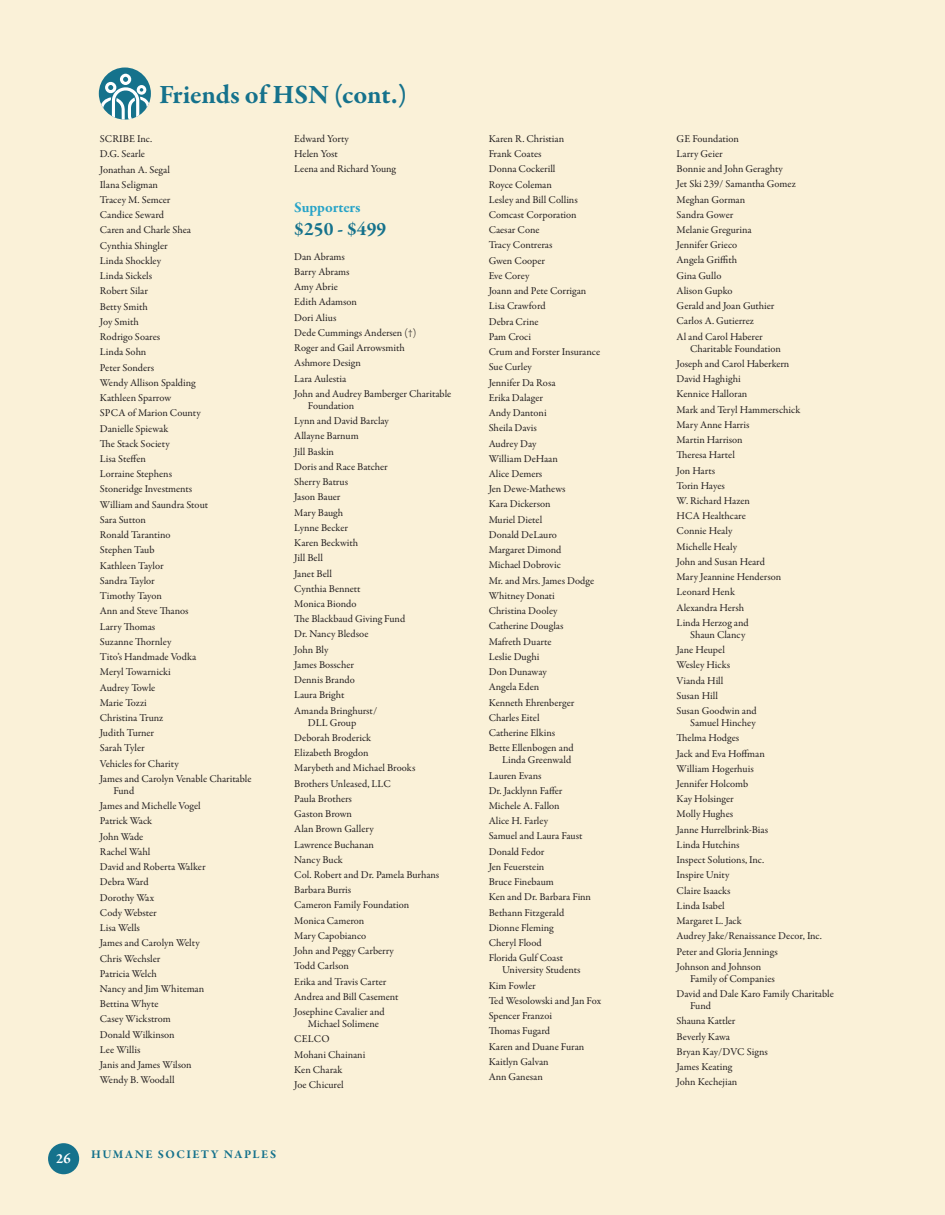
<style>
.page{position:relative;width:945px;height:1215px;background:#faf1d8}
.page>*{position:absolute;margin:0;border:0;box-sizing:border-box;transform-origin:0 0}
.t1{font:700 27px "Garamond Premr Pro";letter-spacing:-.005em;color:#15728c}
.t2{font:700 19.5px "Garamond Premr Pro";color:#15728c}
.t3{font:700 15px "Garamond Premr Pro";letter-spacing:-.01em;color:#26a3c8}
.t4{font:700 14.4px "Garamond Premr Pro";color:#fff}
.t5{font:700 12px "Garamond Premr Pro";letter-spacing:.12em;color:#15728c}
.t6{font:10.5px/15.3px "Garamond Premr Pro";color:#231f20}
</style>
<div class="page">
<div style="left:99px;top:68px;width:52px;height:52px;background:#15728c;border-radius:50%"></div>
<svg style="left:100px;top:74px;width:50px;height:46px"></svg>
<div style="left:48px;top:1143px;width:31px;height:31px;background:#15728c;border-radius:50%"></div>
<h1 class="t1" style="left:159px;top:78px;width:249px">Friends of HSN (cont.)</h1>
<p class="t6" style="left:100px;top:131px;width:153px">SCRIBE Inc.<br>D.G. Searle<br>Jonathan A. Segal<br>Ilana Seligman<br>Tracey M. Semcer<br>Candice Seward<br>Caren and Charle Shea<br>Cynthia Shingler<br>Linda Shockley<br>Linda Sickels<br>Robert Silar<br>Betty Smith<br>Joy Smith<br>Rodrigo Soares<br>Linda Sohn<br>Peter Sonders<br>Wendy Allison Spalding<br>Kathleen Sparrow<br>SPCA of Marion County<br>Danielle Spiewak<br>The Stack Society<br>Lisa Steffen<br>Lorraine Stephens<br>Stoneridge Investments<br>William and Saundra Stout<br>Sara Sutton<br>Ronald Tarantino<br>Stephen Taub<br>Kathleen Taylor<br>Sandra Taylor<br>Timothy Tayon<br>Ann and Steve Thanos<br>Larry Thomas<br>Suzanne Thornley<br>Tito’s Handmade Vodka<br>Meryl Towarnicki<br>Audrey Towle<br>Marie Tozzi<br>Christina Trunz<br>Judith Turner<br>Sarah Tyler<br>Vehicles for Charity<br>James and Carolyn Venable Charitable</p>
<p class="t6" style="left:100px;top:783px;width:107px;text-indent:14px">Fund<br>James and Michelle Vogel<br>Patrick Wack<br>John Wade<br>Rachel Wahl<br>David and Roberta Walker<br>Debra Ward<br>Dorothy Wax<br>Cody Webster<br>Lisa Wells<br>James and Carolyn Welty<br>Chris Wechsler<br>Patricia Welch<br>Nancy and Jim Whiteman<br>Bettina Whyte<br>Casey Wickstrom<br>Donald Wilkinson<br>Lee Willis<br>Janis and James Wilson<br>Wendy B. Woodall</p>
<p class="t6" style="left:294px;top:131px;width:103px">Edward Yorty<br>Helen Yost<br>Leena and Richard Young</p>
<h3 class="t3" style="left:294px;top:198px;width:68px">Supporters</h3>
<h2 class="t2" style="left:294px;top:217px;width:93px">$250 - $499</h2>
<p class="t6" style="left:294px;top:249px;width:159px">Dan Abrams<br>Barry Abrams<br>Amy Abrie<br>Edith Adamson<br>Dori Alius<br>Dede Cummings Andersen (†)<br>Roger and Gail Arrowsmith<br>Ashmore Design<br>Lara Aulestia<br>John and Audrey Bamberger Charitable</p>
<p class="t6" style="left:294px;top:398px;width:112px;text-indent:14px">Foundation<br>Lynn and David Barclay<br>Allayne Barnum<br>Jill Baskin<br>Doris and Race Batcher<br>Sherry Batrus<br>Jason Bauer<br>Mary Baugh<br>Lynne Becker<br>Karen Beckwith<br>Jill Bell<br>Janet Bell<br>Cynthia Bennett<br>Monica Biondo<br>The Blackbaud Giving Fund<br>Dr. Nancy Bledsoe<br>John Bly<br>James Bosscher<br>Dennis Brando<br>Laura Bright<br>Amanda Bringhurst/</p>
<p class="t6" style="left:294px;top:715px;width:147px;text-indent:14px">DLL Group<br>Deborah Broderick<br>Elizabeth Brogdon<br>Marybeth and Michael Brooks<br>Brothers Unleased, LLC<br>Paula Brothers<br>Gaston Brown<br>Alan Brown Gallery<br>Lawrence Buchanan<br>Nancy Buck<br>Col. Robert and Dr. Pamela Burhans<br>Barbara Burris<br>Cameron Family Foundation<br>Monica Cameron<br>Mary Capobianco<br>John and Peggy Carberry<br>Todd Carlson<br>Erika and Travis Carter<br>Andrea and Bill Casement<br>Josephine Cavalier and</p>
<p class="t6" style="left:294px;top:1016px;width:86px;text-indent:14px">Michael Solimene<br>CELCO<br>Mohani Chainani<br>Ken Charak<br>Joe Chicurel</p>
<h3 class="t4" style="left:56px;top:1149px;width:16px">26</h3>
<p class="t5" style="left:91px;top:1147px;width:186px">HUMANE SOCIETY NAPLES</p>
<p class="t6" style="left:489px;top:131px;width:113px">Karen R. Christian<br>Frank Coates<br>Donna Cockerill<br>Royce Coleman<br>Lesley and Bill Collins<br>Comcast Corporation<br>Caesar Cone<br>Tracy Contreras<br>Gwen Cooper<br>Eve Corey<br>Joann and Pete Corrigan<br>Lisa Crawford<br>Debra Crine<br>Pam Croci<br>Crum and Forster Insurance<br>Sue Curley<br>Jennifer Da Rosa<br>Erika Dalager<br>Andy Dantoni<br>Sheila Davis<br>Audrey Day<br>William DeHaan<br>Alice Demers<br>Jen Dewe-Mathews<br>Kara Dickerson<br>Muriel Dietel<br>Donald DeLauro<br>Margaret Dimond<br>Michael Dobrovic<br>Mr. and Mrs. James Dodge<br>Whitney Donati<br>Christina Dooley<br>Catherine Douglas<br>Mafreth Duarte<br>Leslie Dughi<br>Don Dunaway<br>Angela Eden<br>Kenneth Ehrenberger<br>Charles Eitel<br>Catherine Elkins<br>Bette Ellenbogen and</p>
<p class="t6" style="left:489px;top:753px;width:104px;text-indent:14px">Linda Greenwald<br>Lauren Evans<br>Dr. Jacklynn Faffer<br>Michele A. Fallon<br>Alice H. Farley<br>Samuel and Laura Faust<br>Donald Fedor<br>Jen Feuerstein<br>Bruce Finebaum<br>Ken and Dr. Barbara Finn<br>Bethann Fitzgerald<br>Dionne Fleming<br>Cheryl Flood<br>Florida Gulf Coast</p>
<p class="t6" style="left:489px;top:963px;width:114px;text-indent:14px">University Students<br>Kim Fowler<br>Ted Wesolowski and Jan Fox<br>Spencer Franzoi<br>Thomas Fugard<br>Karen and Duane Furan<br>Kaitlyn Galvan<br>Ann Ganesan</p>
<p class="t6" style="left:677px;top:131px;width:121px">GE Foundation<br>Larry Geier<br>Bonnie and John Geraghty<br>Jet Ski 239/ Samantha Gomez<br>Meghan Gorman<br>Sandra Gower<br>Melanie Gregurina<br>Jennifer Grieco<br>Angela Griffith<br>Gina Gullo<br>Alison Gupko<br>Gerald and Joan Guthier<br>Carlos A. Gutierrez<br>Al and Carol Haberer</p>
<p class="t6" style="left:677px;top:341px;width:125px;text-indent:14px">Charitable Foundation<br>Joseph and Carol Haberkern<br>David Haghighi<br>Kennice Halloran<br>Mark and Teryl Hammerschick<br>Mary Anne Harris<br>Martin Harrison<br>Theresa Hartel<br>Jon Harts<br>Torin Hayes<br>W. Richard Hazen<br>HCA Healthcare<br>Connie Healy<br>Michelle Healy<br>John and Susan Heard<br>Mary Jeannine Henderson<br>Leonard Henk<br>Alexandra Hersh<br>Linda Herzog and</p>
<p class="t6" style="left:677px;top:627px;width:82px;text-indent:14px">Shaun Clancy<br>Jane Heupel<br>Wesley Hicks<br>Vianda Hill<br>Susan Hill<br>Susan Goodwin and</p>
<p class="t6" style="left:677px;top:715px;width:147px;text-indent:14px">Samuel Hinchey<br>Thelma Hodges<br>Jack and Eva Hoffman<br>William Hogerhuis<br>Jennifer Holcomb<br>Kay Holsinger<br>Molly Hughes<br>Janne Hurrelbrink-Bias<br>Linda Hutchins<br>Inspect Solutions, Inc.<br>Inspire Unity<br>Claire Isaacks<br>Linda Isabel<br>Margaret L. Jack<br>Audrey Jake/Renaissance Decor, Inc.<br>Peter and Gloria Jennings<br>Johnson and Johnson</p>
<p class="t6" style="left:677px;top:971px;width:159px;text-indent:14px">Family of Companies<br>David and Dale Karo Family Charitable</p>
<p class="t6" style="left:677px;top:998px;width:93px;text-indent:14px">Fund<br>Shauna Kattler<br>Beverly Kawa<br>Bryan Kay/DVC Signs<br>James Keating<br>John Kechejian</p>
</div>
